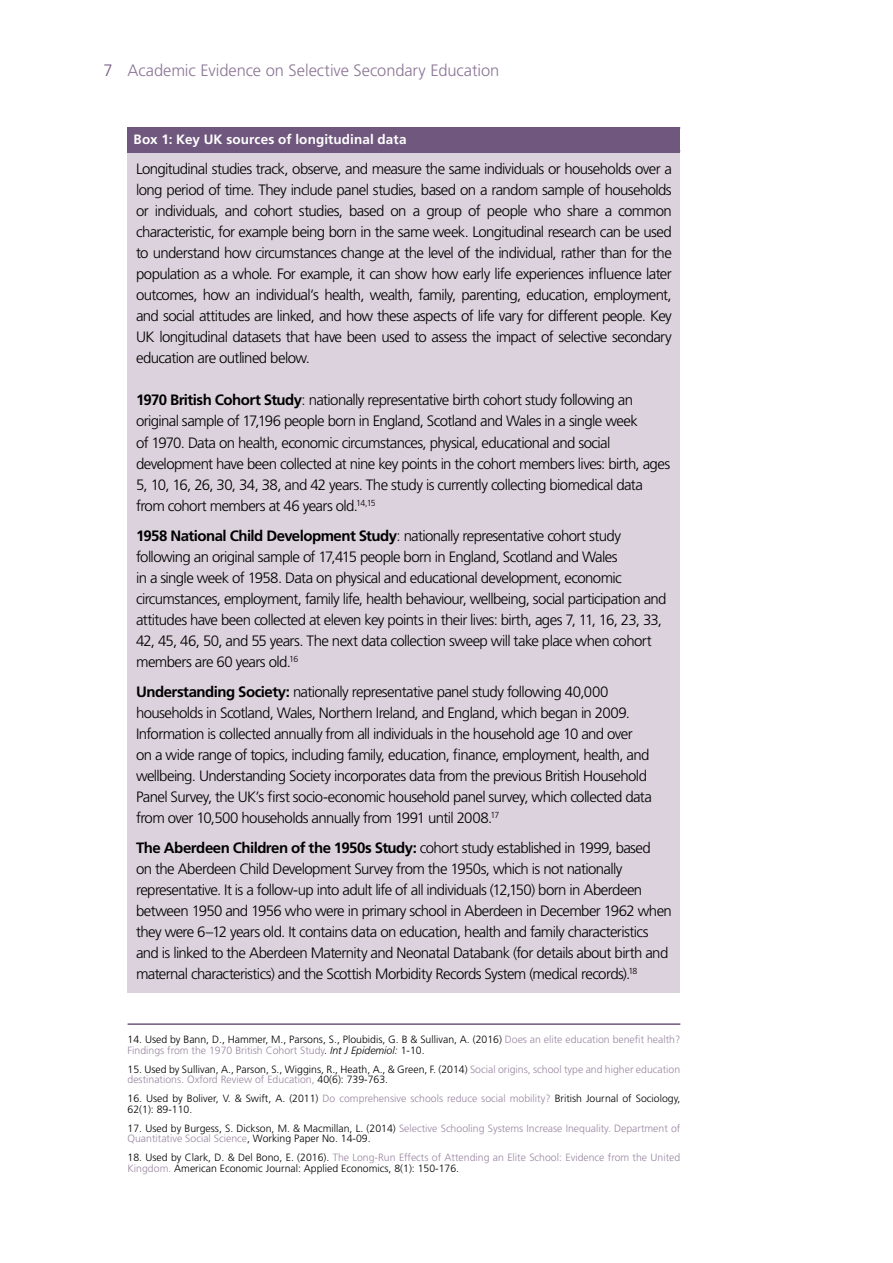
<style>
.page{position:relative;width:893px;height:1263px;background:#fff}
.page>*{position:absolute;margin:0;border:0;box-sizing:border-box;transform-origin:0 0}
.t1{font:300 16.5px "Frutiger LT Std";letter-spacing:-.005em;color:#8c7696}
.t2{font:300 15px/21px "Frutiger LT Std";letter-spacing:-.04em;color:#000}
.t3{font:700 13.5px "Frutiger LT Std";letter-spacing:.005em;color:#fff}
.t4{font:300 10.5px/10.5px "Frutiger LT Std";color:#000}
.t5{font:300 10.5px/10.5px "Frutiger LT Std";color:#9a86a2}
.s1{color:#70577d}
.s2{font-weight:700}
.s3{color:#9a86a2}
.s4{font-style:italic}
.s5{color:#000}
</style>
<div class="page">
<div style="left:128px;top:147px;width:552px;height:846px;background:#dcd2dd"></div>
<div style="left:128px;top:128px;width:552px;height:25px;background:#70577d"></div>
<hr style="left:128px;top:1023px;width:552px;height:2px;background:#70577d">
<p class="t1" style="left:103px;top:64px;width:397px"><span class="s1">7</span> Academic Evidence on Selective Secondary Education</p>
<p class="t3" style="left:134px;top:134px;width:274px">Box 1: Key UK sources of longitudinal data</p>
<p class="t2" style="left:136px;top:160px;width:537px;text-align:justify">Longitudinal studies track, observe, and measure the same individuals or households over a long period of time. They include panel studies, based on a random sample of households or individuals, and cohort studies, based on a group of people who share a common characteristic, for example being born in the same week. Longitudinal research can be used to understand how circumstances change at the level of the individual, rather than for the population as a whole. For example, it can show how early life experiences influence later outcomes, how an individual’s health, wealth, family, parenting, education, employment, and social attitudes are linked, and how these aspects of life vary for different people. Key UK longitudinal datasets that have been used to assess the impact of selective secondary education are outlined below.</p>
<p class="t2" style="left:136px;top:391px;width:536px"><span class="s2">1970 British Cohort Study</span>: nationally representative birth cohort study following an original sample of 17,196 people born in England, Scotland and Wales in a single week<br>of 1970. Data on health, economic circumstances, physical, educational and social development have been collected at nine key points in the cohort members lives: birth, ages 5, 10, 16, 26, 30, 34, 38, and 42 years. The study is currently collecting biomedical data from cohort members at 46 years old.<sup>14,15</sup></p>
<p class="t2" style="left:136px;top:526px;width:532px"><span class="s2">1958 National Child Development Study</span>: nationally representative cohort study following an original sample of 17,415 people born in England, Scotland and Wales<br>in a single week of 1958. Data on physical and educational development, economic circumstances, employment, family life, health behaviour, wellbeing, social participation and attitudes have been collected at eleven key points in their lives: birth, ages 7, 11, 16, 23, 33, 42, 45, 46, 50, and 55 years. The next data collection sweep will take place when cohort members are 60 years old.<sup>16</sup></p>
<p class="t2" style="left:136px;top:682px;width:517px"><span class="s2">Understanding Society:</span> nationally representative panel study following 40,000 households in Scotland, Wales, Northern Ireland, and England, which began in 2009.<br>Information is collected annually from all individuals in the household age 10 and over on a wide range of topics, including family, education, finance, employment, health, and wellbeing. Understanding Society incorporates data from the previous British Household Panel Survey, the UK’s first socio-economic household panel survey, which collected data from over 10,500 households annually from 1991 until 2008.<sup>17</sup></p>
<p class="t2" style="left:136px;top:838px;width:537px"><span class="s2">The Aberdeen Children of the 1950s Study:</span> cohort study established in 1999, based<br>on the Aberdeen Child Development Survey from the 1950s, which is not nationally representative. It is a follow-up into adult life of all individuals (12,150) born in Aberdeen between 1950 and 1956 who were in primary school in Aberdeen in December 1962 when they were 6–12 years old. It contains data on education, health and family characteristics and is linked to the Aberdeen Maternity and Neonatal Databank (for details about birth and maternal characteristics) and the Scottish Morbidity Records System (medical records).<sup>18</sup></p>
<p class="t4" style="left:128px;top:1035px;width:554px">14. Used by Bann, D., Hammer, M., Parsons, S., Ploubidis, G. B &amp; Sullivan, A. (2016) <span class="s3">Does an elite education benefit health?<br>Findings from the 1970 British Cohort Study</span>. <span class="s4">Int J Epidemiol:</span> 1-10.</p>
<p class="t4" style="left:128px;top:1065px;width:554px">15. Used by Sullivan, A., Parson, S., Wiggins, R., Heath, A., &amp; Green, F. (2014) <span class="s3">Social origins, school type and higher education destinations. Oxford Review of Education,</span> 40(6): 739-763.</p>
<p class="t4" style="left:128px;top:1094px;width:554px">16. Used by Boliver, V. &amp; Swift, A. (2011) <span class="s3">Do comprehensive schools reduce social mobility?</span> British Journal of Sociology,<br>62(1): 89-110.</p>
<p class="t5" style="left:128px;top:1124px;width:554px"><span class="s5">17. Used by Burgess, S. Dickson, M. &amp; Macmillan, L. (2014)</span> Selective Schooling Systems Increase Inequality. Department of<br>Quantitative Social Science<span class="s5">, Working Paper No. 14-09.</span></p>
<p class="t4" style="left:128px;top:1153px;width:554px">18. Used by Clark, D. &amp; Del Bono, E. (2016). <span class="s3">The Long-Run Effects of Attending an Elite School: Evidence from the United<br>Kingdom.</span> American Economic Journal: Applied Economics, 8(1): 150-176.</p>
</div>
